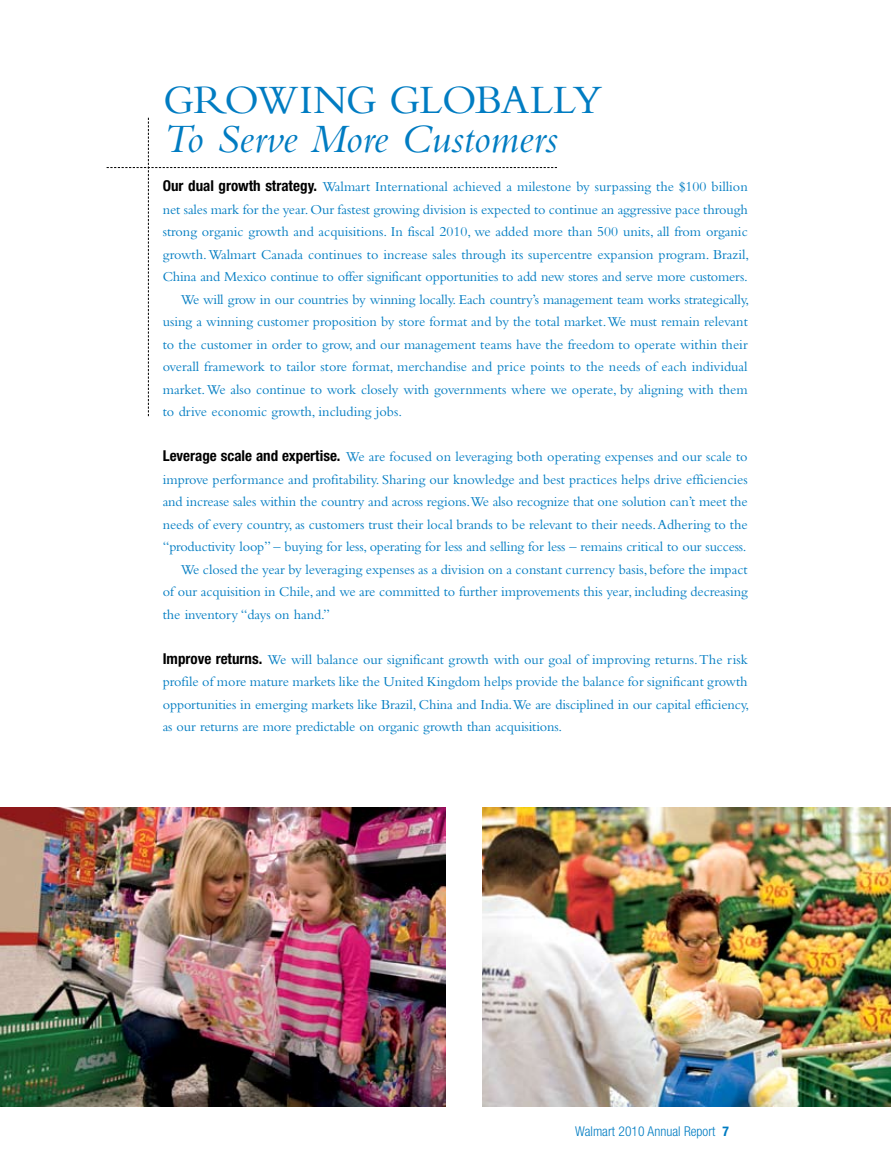
<style>
.page{position:relative;width:891px;height:1161px;background:#fff}
.page>*{position:absolute;margin:0;border:0;box-sizing:border-box;transform-origin:0 0}
.t1{font:italic 42px "Bembo";color:#007cc2}
.t2{font:42px "Bembo";color:#007cc2}
.t3{font:14.25px/22.5px "Bembo";color:#007cc2;text-align:justify}
.t4{font:300 condensed 13.5px "Helvetica Neue";color:#007cc2}
.s1{font-family:"Helvetica Neue";font-weight:700;font-stretch:condensed;font-size:15px;color:#000}
.s2{font-weight:700}
</style>
<div class="page">
<svg style="left:107px;top:118px;width:450px;height:298px"></svg>
<img style="left:482px;top:807px;width:409px;height:300px">
<img style="left:0;top:807px;width:445px;height:300px">
<h1 class="t2" style="left:163px;top:76px;width:93px">Growing</h1>
<h1 class="t2" style="left:389px;top:76px;width:58px">Globall</h1>
<h1 class="t2" style="left:573px;top:76px;width:31px">y</h1>
<h1 class="t1" style="left:163px;top:114px;width:396px">To Serve More Customers</h1>
<p class="t3" style="left:163px;top:175px;width:587px"><span class="s1">Our dual growth strategy.</span> Walmart International achieved a milestone by surpassing the $100 billion</p>
<p class="t3" style="left:163px;top:198px;width:586px">net sales mark for the year. Our fastest growing division is expected to continue an aggressive pace through</p>
<p class="t3" style="left:163px;top:220px;width:587px">strong organic growth and acquisitions. In fiscal 2010, we added more than 500 units, all from organic</p>
<p class="t3" style="left:163px;top:243px;width:588px">growth. Walmart Canada continues to increase sales through its supercentre expansion program. Brazil,</p>
<p class="t3" style="left:163px;top:265px;width:587px">China and Mexico continue to offer significant opportunities to add new stores and serve more customers.</p>
<p class="t3" style="left:181px;top:288px;width:570px">We will grow in our countries by winning locally. Each country’s management team works strategically,</p>
<p class="t3" style="left:163px;top:310px;width:587px">using a winning customer proposition by store format and by the total market. We must remain relevant</p>
<p class="t3" style="left:163px;top:333px;width:587px">to the customer in order to grow, and our management teams have the freedom to operate within their</p>
<p class="t3" style="left:163px;top:355px;width:586px">overall framework to tailor store format, merchandise and price points to the needs of each individual</p>
<p class="t3" style="left:163px;top:378px;width:587px">market. We also continue to work closely with governments where we operate, by aligning with them</p>
<p class="t3" style="left:163px;top:400px;width:241px">to drive economic growth, including jobs.</p>
<p class="t3" style="left:163px;top:445px;width:586px"><span class="s1">Leverage scale and expertise.</span> We are focused on leveraging both operating expenses and our scale to</p>
<p class="t3" style="left:163px;top:468px;width:586px">improve performance and profitability. Sharing our knowledge and best practices helps drive efficiencies</p>
<p class="t3" style="left:163px;top:490px;width:586px">and increase sales within the country and across regions.We also recognize that one solution can’t meet the</p>
<p class="t3" style="left:163px;top:513px;width:586px">needs of every country, as customers trust their local brands to be relevant to their needs. Adhering to the</p>
<p class="t3" style="left:163px;top:535px;width:585px">“productivity loop” – buying for less, operating for less and selling for less – remains critical to our success.</p>
<p class="t3" style="left:181px;top:558px;width:568px">We closed the year by leveraging expenses as a division on a constant currency basis, before the impact</p>
<p class="t3" style="left:163px;top:580px;width:586px">of our acquisition in Chile, and we are committed to further improvements this year, including decreasing</p>
<p class="t3" style="left:163px;top:603px;width:169px">the inventory “days on hand.”</p>
<p class="t3" style="left:163px;top:648px;width:588px"><span class="s1">Improve returns.</span> We will balance our significant growth with our goal of improving returns. The risk profile of more mature markets like the United Kingdom helps provide the balance for significant growth opportunities in emerging markets like Brazil, China and India.We are disciplined in our capital efficiency, as our returns are more predictable on organic growth than acquisitions.</p>
<p class="t4" style="left:575px;top:1123px;width:155px">Walmart 2010 Annual Report <span class="s2">7</span></p>
</div>
